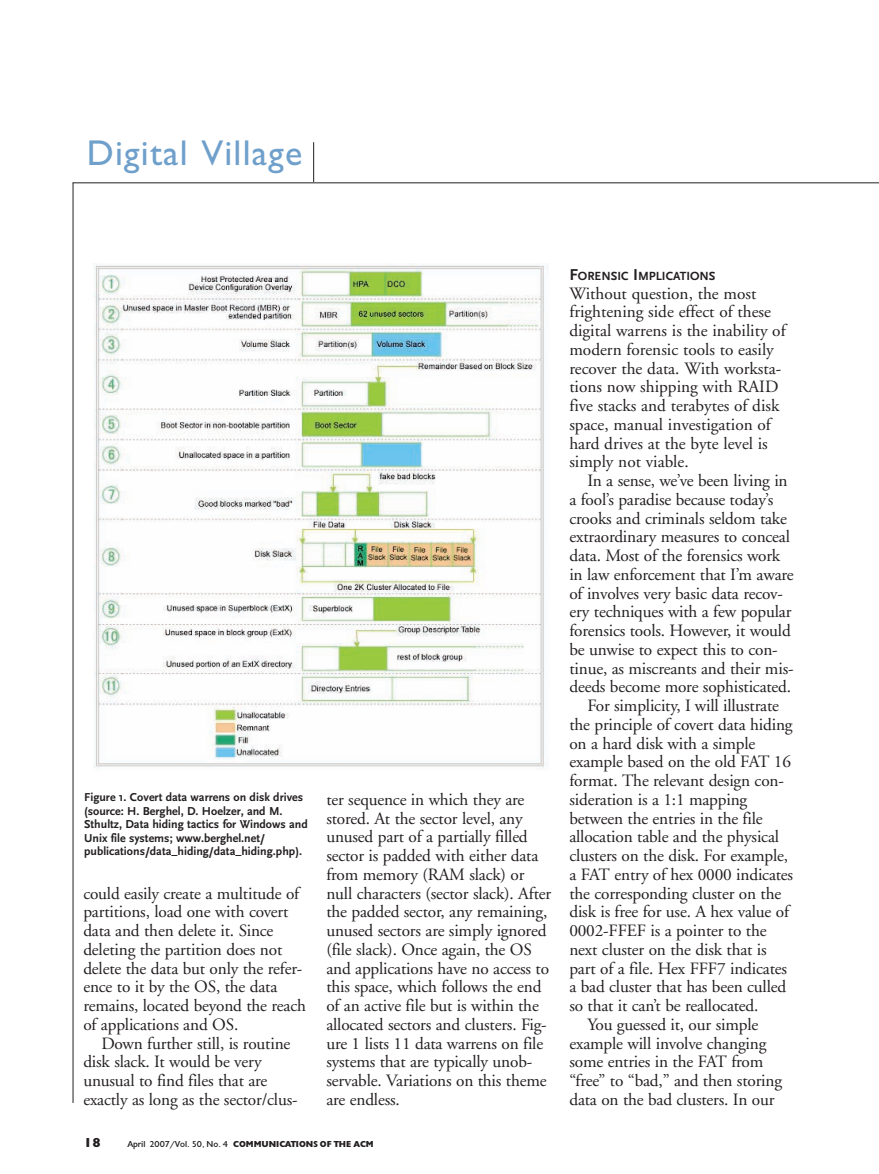
<style>
.page{position:relative;width:879px;height:1174px;background:#fff}
.page>*{position:absolute;margin:0;border:0;box-sizing:border-box;transform-origin:0 0}
.t1{font:36px "Gill Sans";letter-spacing:.035em;color:#6fa0cb}
.t2{font:17.25px/18.8px "Adobe Garamond";letter-spacing:-.01em;color:#231f20}
.t3{font:900 13.5px "Gill";color:#231f20}
.t4{font:700 12.3px "Scala Sans";color:#231f20}
.t5{font:700 12px/13.5px "Scala Sans";color:#231f20}
.t6{font:900 9px "Gill";color:#231f20}
.s1{font-weight:400}
.s2{font-size:16.5px}
</style>
<div class="page">
<hr style="left:73px;top:183px;width:805px;height:1px;background:#231f20">
<hr style="left:73px;top:183px;width:1px;height:920px;background:#231f20">
<hr style="left:313px;top:142px;width:1px;height:40px;background:#231f20">
<img style="left:93px;top:264px;width:455px;height:505px">
<p class="t1" style="left:87px;top:140px;width:217px">Digital Village</p>
<p class="t5" style="left:84px;top:790px;width:225px">Figure 1. Covert data warrens on disk drives (source: H. Berghel, D. Hoelzer, and M.<br>Sthultz, Data hiding tactics for Windows and Unix file systems; www.berghel.net/ publications/data_hiding/data_hiding.php).</p>
<p class="t2" style="left:83px;top:885px;width:217px">could easily create a multitude of</p>
<p class="t2" style="left:83px;top:904px;width:206px">partitions, load one with covert</p>
<p class="t2" style="left:83px;top:923px;width:191px">data and then delete it. Since</p>
<p class="t2" style="left:83px;top:941px;width:200px">deleting the partition does not</p>
<p class="t2" style="left:83px;top:960px;width:220px">delete the data but only the refer-</p>
<p class="t2" style="left:83px;top:979px;width:195px">ence to it by the OS, the data</p>
<p class="t2" style="left:83px;top:998px;width:224px">remains, located beyond the reach</p>
<p class="t2" style="left:83px;top:1016px;width:156px">of applications and OS.</p>
<p class="t2" style="left:101px;top:1035px;width:190px">Down further still, is routine</p>
<p class="t2" style="left:83px;top:1054px;width:180px">disk slack. It would be very</p>
<p class="t2" style="left:83px;top:1073px;width:185px">unusual to find files that are</p>
<p class="t2" style="left:83px;top:1091px;width:216px">exactly as long as the sector/clus-</p>
<p class="t2" style="left:326px;top:791px;width:226px">ter sequence in which they are stored. At the sector level, any unused part of a partially filled sector is padded with either data from memory (RAM slack) or null characters (sector slack). After the padded sector, any remaining, unused sectors are simply ignored (file slack). Once again, the OS and applications have no access to this space, which follows the end of an active file but is within the allocated sectors and clusters. Fig&shy;ure 1 lists 11 data warrens on file systems that are typically unob&shy;servable. Variations on this theme are endless.</p>
<p class="t3" style="left:83px;top:1138px;width:19px">18</p>
<p class="t6" style="left:128px;top:1141px;width:247px"><span class="s1">April 2007/Vol. 50, No. 4</span> COMMUNICATIONS OF THE ACM</p>
<p class="t4" style="left:569px;top:268px;width:148px"><span class="s2">F</span>ORENSIC <span class="s2">I</span>MPLICATIONS</p>
<p class="t2" style="left:569px;top:285px;width:188px">Without question, the most</p>
<p class="t2" style="left:569px;top:304px;width:203px">frightening side effect of these</p>
<p class="t2" style="left:569px;top:323px;width:218px">digital warrens is the inability of</p>
<p class="t2" style="left:569px;top:341px;width:206px">modern forensic tools to easily</p>
<p class="t2" style="left:569px;top:360px;width:213px">recover the data. With worksta-</p>
<p class="t2" style="left:569px;top:379px;width:211px">tions now shipping with RAID</p>
<p class="t2" style="left:569px;top:398px;width:211px">five stacks and terabytes of disk</p>
<p class="t2" style="left:569px;top:416px;width:203px">space, manual investigation of</p>
<p class="t2" style="left:569px;top:435px;width:200px">hard drives at the byte level is</p>
<p class="t2" style="left:569px;top:454px;width:121px">simply not viable.</p>
<p class="t2" style="left:587px;top:473px;width:202px">In a sense, we’ve been living in</p>
<p class="t2" style="left:569px;top:491px;width:205px">a fool’s paradise because today’s</p>
<p class="t2" style="left:569px;top:510px;width:219px">crooks and criminals seldom take</p>
<p class="t2" style="left:569px;top:529px;width:222px">extraordinary measures to conceal</p>
<p class="t2" style="left:569px;top:548px;width:212px">data. Most of the forensics work</p>
<p class="t2" style="left:569px;top:566px;width:226px">in law enforcement that I’m aware</p>
<p class="t2" style="left:569px;top:585px;width:215px">of involves very basic data recov-</p>
<p class="t2" style="left:569px;top:604px;width:223px">ery techniques with a few popular</p>
<p class="t2" style="left:569px;top:623px;width:223px">forensics tools. However, it would</p>
<p class="t2" style="left:569px;top:641px;width:210px">be unwise to expect this to con-</p>
<p class="t2" style="left:569px;top:660px;width:225px">tinue, as miscreants and their mis-</p>
<p class="t2" style="left:569px;top:679px;width:223px">deeds become more sophisticated.</p>
<p class="t2" style="left:587px;top:698px;width:193px">For simplicity, I will illustrate</p>
<p class="t2" style="left:569px;top:716px;width:224px">the principle of covert data hiding</p>
<p class="t2" style="left:569px;top:735px;width:187px">on a hard disk with a simple</p>
<p class="t2" style="left:569px;top:754px;width:223px">example based on the old FAT 16</p>
<p class="t2" style="left:569px;top:773px;width:216px">format. The relevant design con-</p>
<p class="t2" style="left:569px;top:791px;width:179px">sideration is a 1:1 mapping</p>
<p class="t2" style="left:569px;top:810px;width:195px">between the entries in the file</p>
<p class="t2" style="left:569px;top:829px;width:211px">allocation table and the physical</p>
<p class="t2" style="left:569px;top:848px;width:220px">clusters on the disk. For example,</p>
<p class="t2" style="left:569px;top:866px;width:225px">a FAT entry of hex 0000 indicates</p>
<p class="t2" style="left:569px;top:885px;width:213px">the corresponding cluster on the</p>
<p class="t2" style="left:569px;top:904px;width:221px">disk is free for use. A hex value of</p>
<p class="t2" style="left:569px;top:923px;width:198px">0002-FFEF is a pointer to the</p>
<p class="t2" style="left:569px;top:941px;width:199px">next cluster on the disk that is</p>
<p class="t2" style="left:569px;top:960px;width:219px">part of a file. Hex FFF7 indicates</p>
<p class="t2" style="left:569px;top:979px;width:218px">a bad cluster that has been culled</p>
<p class="t2" style="left:569px;top:998px;width:190px">so that it can’t be reallocated.</p>
<p class="t2" style="left:587px;top:1016px;width:172px">You guessed it, our simple</p>
<p class="t2" style="left:569px;top:1035px;width:198px">example will involve changing</p>
<p class="t2" style="left:569px;top:1054px;width:195px">some entries in the FAT from</p>
<p class="t2" style="left:569px;top:1073px;width:214px">“free” to “bad,” and then storing</p>
<p class="t2" style="left:569px;top:1091px;width:206px">data on the bad clusters. In our</p>
</div>
